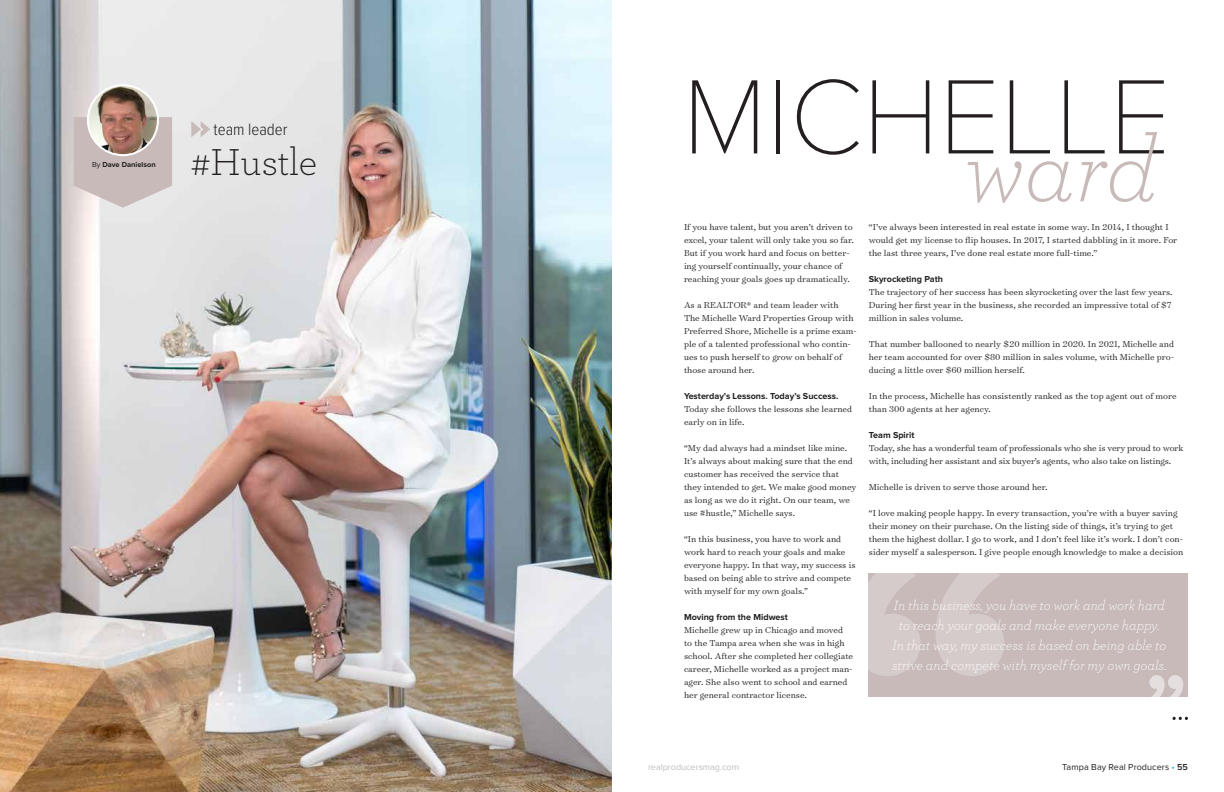
<style>
.page{position:relative;width:1224px;height:792px;background:#fff}
.page>*{position:absolute;margin:0;border:0;box-sizing:border-box;transform-origin:0 0}
.t1{font:100 109.6px "Proxima Nova T";color:#231f20}
.t2{font:italic 300 94.6px "Archer Pro";color:#c7bab9}
.t3{font:300 39.3px "Archer Pro";color:#231f20}
.t4{font:300 17px "Proxima Nova Cond";color:#231f20}
.t5{font:italic 300 14px/20px "Archer Pro";color:#fff;text-align:center}
.t6{font:300 9.8px/13px "Surveyor Text";color:#231f20}
.t7{font:700 9px "Proxima Nova";color:#231f20}
.t8{font:9px "Proxima Nova";letter-spacing:.01em;color:#231f20}
.t9{font:9px "Proxima Nova";color:#bcbec0}
.t10{font:700 7.5px "Proxima Nova";color:#231f20}
.s1{font-weight:400}
.s2{color:#19a8e0}
.s3{font-weight:600}
</style>
<div class="page">
<img style="left:0;top:0;width:612px;height:792px">
<svg style="left:191px;top:121px;width:19px;height:16px"></svg>
<svg style="left:74px;top:117px;width:98px;height:91px"></svg>
<img style="left:88px;top:85px;width:70px;height:70px;border-radius:35px">
<div style="left:87px;top:84px;width:72px;height:72px;border:2px solid #fff;border-radius:50%"></div>
<div style="left:869px;top:574px;width:319px;height:123px;background:#c7bab9"></div>
<svg style="left:1173px;top:717px;width:15px;height:3px"></svg>
<svg style="left:868px;top:573px;width:136px;height:103px"></svg>
<svg style="left:1149px;top:675px;width:34px;height:22px"></svg>
<p class="t10" style="left:92px;top:161px;width:65px"><span class="s1">By</span> Dave Danielson</p>
<h3 class="t4" style="left:214px;top:121px;width:75px">team leader</h3>
<h3 class="t3" style="left:191px;top:137px;width:128px">#Hustle</h3>
<h1 class="t1" style="left:683px;top:54px;width:490px">MICHELLE</h1>
<h2 class="t2" style="left:965px;top:106px;width:194px">ward</h2>
<p class="t6" style="left:684px;top:220px;width:172px">If you have talent, but you aren’t driven to excel, your talent will only take you so far.<br>But if you work hard and focus on better&shy;ing yourself continually, your chance of reaching your goals goes up dramatically.</p>
<p class="t6" style="left:684px;top:298px;width:174px">As a REALTOR® and team leader with The Michelle Ward Properties Group with Preferred Shore, Michelle is a prime exam&shy;ple of a talented professional who contin&shy;ues to push herself to grow on behalf of those around her.</p>
<p class="t7" style="left:684px;top:392px;width:156px">Yesterday’s Lessons. Today’s Success.</p>
<p class="t6" style="left:684px;top:402px;width:170px">Today she follows the lessons she learned early on in life.</p>
<p class="t6" style="left:684px;top:441px;width:174px">“My dad always had a mindset like mine.<br>It’s always about making sure that the end customer has received the service that they intended to get. We make good money as long as we do it right. On our team, we use #hustle,” Michelle says.</p>
<p class="t6" style="left:684px;top:532px;width:173px">“In this business, you have to work and work hard to reach your goals and make everyone happy. In that way, my success is based on being able to strive and compete with myself for my own goals.”</p>
<p class="t7" style="left:684px;top:613px;width:105px">Moving from the Midwest</p>
<p class="t6" style="left:684px;top:623px;width:171px">Michelle grew up in Chicago and moved to the Tampa area when she was in high school. After she completed her collegiate career, Michelle worked as a project man&shy;ager. She also went to school and earned her general contractor license.</p>
<p class="t6" style="left:869px;top:220px;width:310px">“I’ve always been interested in real estate in some way. In 2014, I thought I would get my license to flip houses. In 2017, I started dabbling in it more. For the last three years, I’ve done real estate more full-time.”</p>
<p class="t7" style="left:869px;top:275px;width:76px">Skyrocketing Path</p>
<p class="t6" style="left:869px;top:285px;width:305px;text-align:justify">The trajectory of her success has been skyrocketing over the last few years.<br>During her first year in the business, she recorded an impressive total of $7 million in sales volume.</p>
<p class="t6" style="left:869px;top:337px;width:307px;text-align:justify">That number ballooned to nearly $20 million in 2020. In 2021, Michelle and her team accounted for over $80 million in sales volume, with Michelle pro&shy;ducing a little over $60 million herself.</p>
<p class="t6" style="left:869px;top:389px;width:309px">In the process, Michelle has consistently ranked as the top agent out of more than 300 agents at her agency.</p>
<p class="t7" style="left:869px;top:431px;width:47px">Team Spirit</p>
<p class="t6" style="left:869px;top:441px;width:316px">Today, she has a wonderful team of professionals who she is very proud to work with, including her assistant and six buyer’s agents, who also take on listings.</p>
<p class="t6" style="left:869px;top:480px;width:180px">Michelle is driven to serve those around her.</p>
<p class="t6" style="left:869px;top:506px;width:316px">“I love making people happy. In every transaction, you’re with a buyer saving their money on their purchase. On the listing side of things, it’s trying to get them the highest dollar. I go to work, and I don’t feel like it’s work. I don’t con&shy;sider myself a salesperson. I give people enough knowledge to make a decision</p>
<h3 class="t5" style="left:892px;top:594px;width:276px">In this business, you have to work and work hard to reach your goals and make everyone happy.<br>In that way, my success is based on being able to strive and compete with myself for my own goals.</h3>
<p class="t9" style="left:648px;top:762px;width:92px">realproducersmag.com</p>
<p class="t8" style="left:1062px;top:762px;width:127px">Tampa Bay Real Producers <span class="s2">•</span> <span class="s3">55</span></p>
</div>
